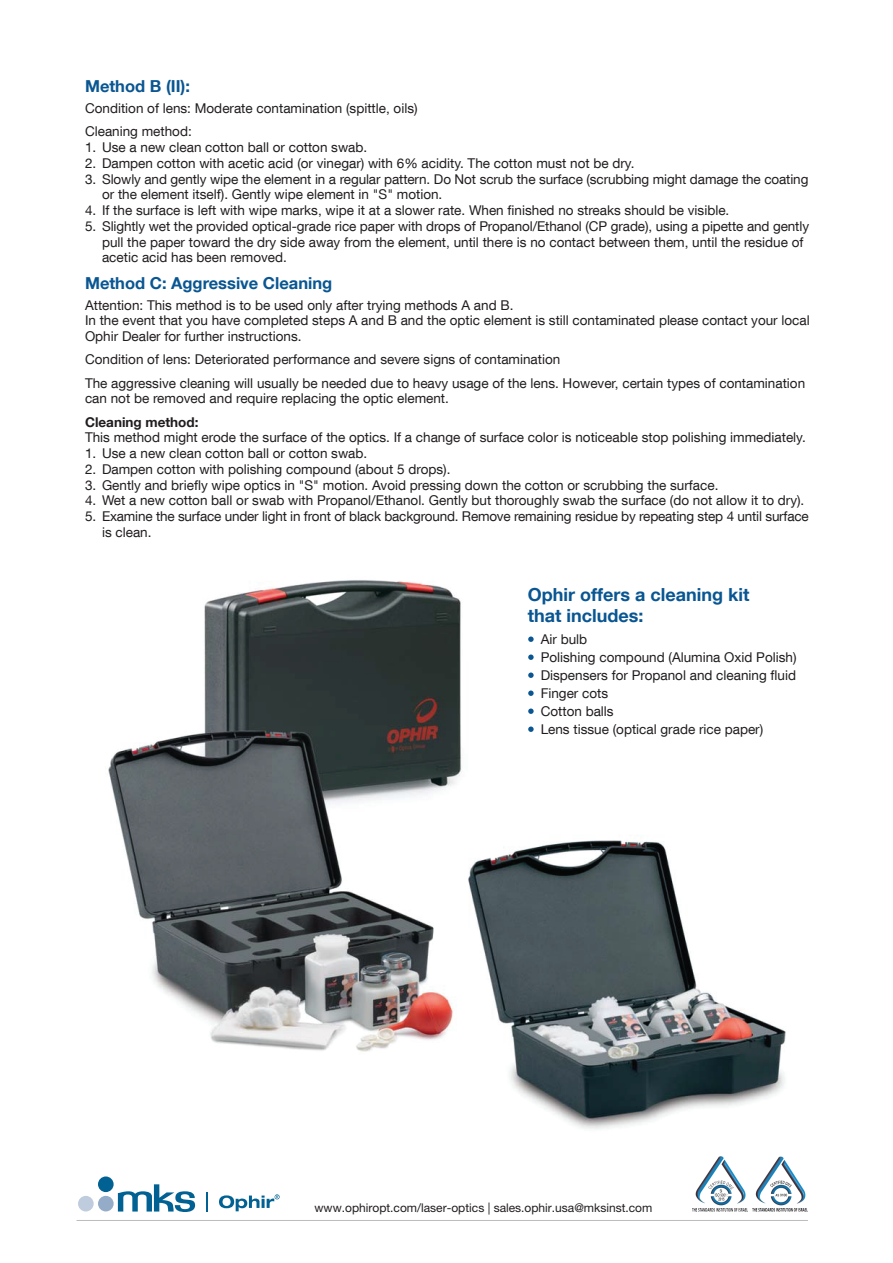
<style>
.page{position:relative;width:893px;height:1263px;background:#fff}
.page>*{position:absolute;margin:0;border:0;box-sizing:border-box;transform-origin:0 0}
.t1{font:700 18px/21px "Helvetica Neue";color:#095692}
.t2{font:700 16.5px "Helvetica Neue";color:#095692}
.t3{font:13.5px/15.8px "Helvetica Neue";color:#211d1e}
.t4{font:700 13.5px "Helvetica Neue";color:#211d1e}
.t5{font:12px "Helvetica Neue LT Pro";color:#211d1e}
</style>
<div class="page">
<img style="left:108px;top:580px;width:678px;height:577px">
<svg style="left:528px;top:636px;width:6px;height:6px"></svg>
<svg style="left:528px;top:654px;width:6px;height:6px"></svg>
<svg style="left:528px;top:672px;width:6px;height:6px"></svg>
<svg style="left:528px;top:690px;width:6px;height:6px"></svg>
<svg style="left:528px;top:708px;width:6px;height:6px"></svg>
<svg style="left:528px;top:726px;width:6px;height:6px"></svg>
<hr style="left:77px;top:1220px;width:731px;height:1px;background:#babcbe">
<img style="left:693px;top:1157px;width:54px;height:55px">
<img style="left:752px;top:1157px;width:56px;height:55px">
<svg style="left:219px;top:1194px;width:61px;height:17px"></svg>
<div style="left:98px;top:1176px;width:16px;height:16px;background:#006192;border-radius:50%"></div>
<div style="left:98px;top:1196px;width:16px;height:15px;background:#94acc8;border-radius:50%"></div>
<div style="left:78px;top:1196px;width:16px;height:15px;background:#bfccde;border-radius:50%"></div>
<svg style="left:118px;top:1184px;width:77px;height:28px"></svg>
<svg style="left:206px;top:1192px;width:2px;height:19px"></svg>
<p class="t2" style="left:85px;top:76px;width:107px">Method B (II):</p>
<p class="t3" style="left:85px;top:96px;width:334px;line-height:23.2px">Condition of lens: Moderate contamination (spittle, oils)<br>Cleaning method:</p>
<p class="t3" style="left:85px;top:139px;width:284px">1. Use a new clean cotton ball or cotton swab.</p>
<p class="t3" style="left:85px;top:155px;width:551px">2. Dampen cotton with acetic acid (or vinegar) with 6% acidity. The cotton must not be dry.</p>
<p class="t3" style="left:102px;top:171px;width:708px;text-indent:-17px">3. Slowly and gently wipe the element in a regular pattern. Do Not scrub the surface (scrubbing might damage the coating or the element itself). Gently wipe element in "S" motion.</p>
<p class="t3" style="left:85px;top:202px;width:646px">4. If the surface is left with wipe marks, wipe it at a slower rate. When finished no streaks should be visible.</p>
<p class="t3" style="left:102px;top:218px;width:708px;text-indent:-17px">5. Slightly wet the provided optical-grade rice paper with drops of Propanol/Ethanol (CP grade), using a pipette and gently pull the paper toward the dry side away from the element, until there is no contact between them, until the residue of acetic acid has been removed.</p>
<p class="t2" style="left:85px;top:272px;width:249px">Method C: Aggressive Cleaning</p>
<p class="t3" style="left:85px;top:296px;width:726px">Attention: This method is to be used only after trying methods A and B.<br>In the event that you have completed steps A and B and the optic element is still contaminated please contact your local<br>Ophir Dealer for further instructions.</p>
<p class="t3" style="left:85px;top:347px;width:722px;line-height:23.2px">Condition of lens: Deteriorated performance and severe signs of contamination<br>The aggressive cleaning will usually be needed due to heavy usage of the lens. However, certain types of contamination</p>
<p class="t3" style="left:85px;top:390px;width:365px">can not be removed and require replacing the optic element.</p>
<p class="t4" style="left:85px;top:413px;width:115px">Cleaning method:</p>
<p class="t3" style="left:85px;top:429px;width:722px">This method might erode the surface of the optics. If a change of surface color is noticeable stop polishing immediately.</p>
<p class="t3" style="left:85px;top:445px;width:284px">1. Use a new clean cotton ball or cotton swab.</p>
<p class="t3" style="left:85px;top:461px;width:367px">2. Dampen cotton with polishing compound (about 5 drops).</p>
<p class="t3" style="left:85px;top:477px;width:635px">3. Gently and briefly wipe optics in "S" motion. Avoid pressing down the cotton or scrubbing the surface.</p>
<p class="t3" style="left:85px;top:492px;width:721px">4. Wet a new cotton ball or swab with Propanol/Ethanol. Gently but thoroughly swab the surface (do not allow it to dry).</p>
<p class="t3" style="left:102px;top:508px;width:708px;text-indent:-17px">5. Examine the surface under light in front of black background. Remove remaining residue by repeating step 4 until surface is clean.</p>
<h1 class="t1" style="left:528px;top:584px;width:223px">Ophir offers a cleaning kit that includes:</h1>
<p class="t3" style="left:541px;top:630px;width:257px;line-height:18px">Air bulb<br>Polishing compound (Alumina Oxid Polish)<br>Dispensers for Propanol and cleaning fluid<br>Finger cots<br>Cotton balls<br>Lens tissue (optical grade rice paper)</p>
<p class="t5" style="left:315px;top:1200px;width:339px">www.ophiropt.com/laser-optics | sales.ophir.usa@mksinst.com</p>
</div>
